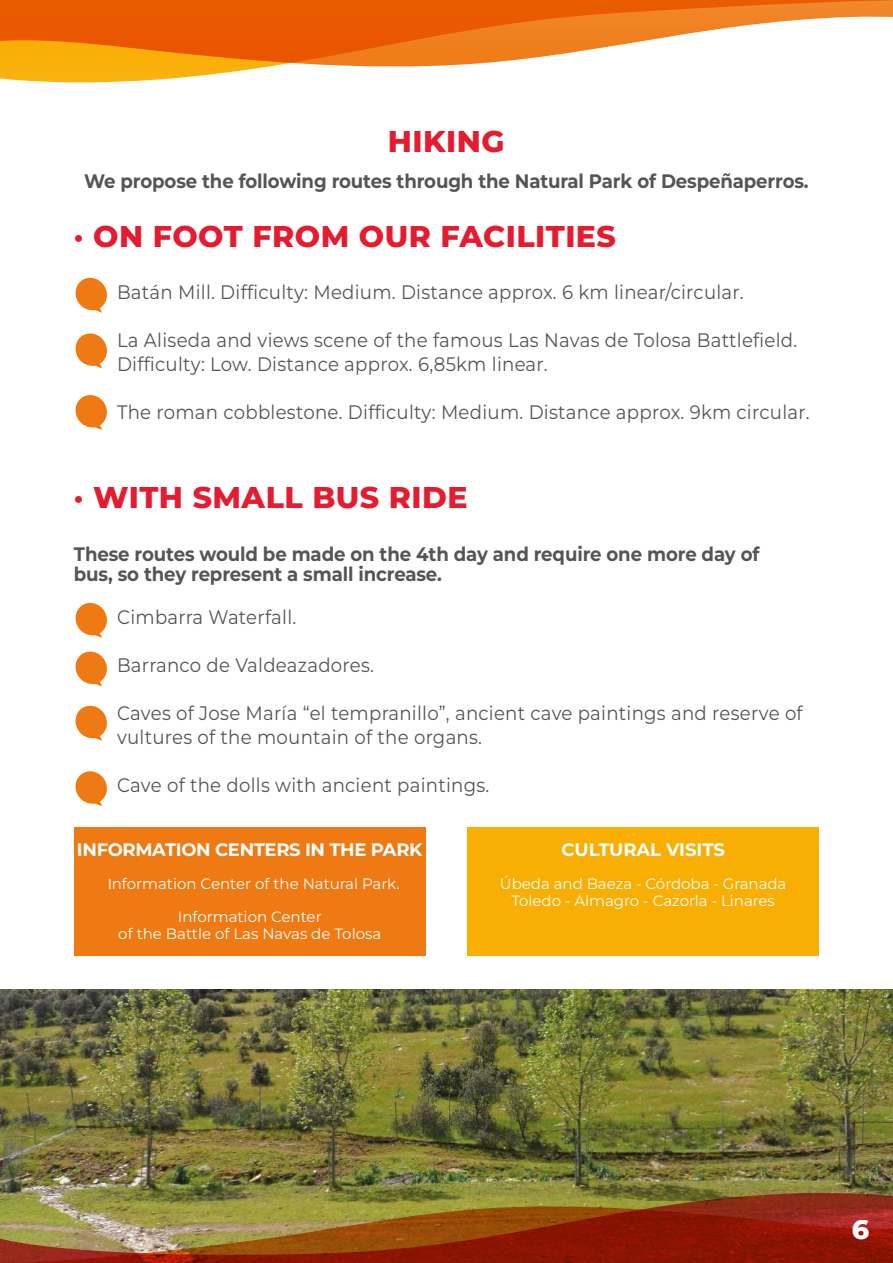
<style>
.page{position:relative;width:893px;height:1263px;background:#fff}
.page>*{position:absolute;margin:0;border:0;box-sizing:border-box;transform-origin:0 0}
.t1{font:800 30px "Montserrat";letter-spacing:.015em;color:#e51c30}
.t2{font:800 27px "Montserrat";color:#fff}
.t3{font:19.5px/24px "Montserrat";letter-spacing:.015em;color:#555554;scale:.93 1}
.t4{font:700 19.5px/19.5px "Montserrat";letter-spacing:-.005em;color:#555554;scale:.93 1}
.t5{font:700 18px "Montserrat";letter-spacing:-.02em;color:#fff}
.t6{font:15px/16.5px "Montserrat";letter-spacing:-.005em;color:#fff;text-align:center}
.s1{font-family:"Myriad Pro"}
</style>
<div class="page">
<img style="left:0;top:990px;width:893px;height:203px">
<svg style="left:75px;top:333px;width:32px;height:35px"></svg>
<svg style="left:75px;top:277px;width:32px;height:36px"></svg>
<svg style="left:75px;top:395px;width:32px;height:35px"></svg>
<svg style="left:75px;top:651px;width:32px;height:35px"></svg>
<svg style="left:75px;top:602px;width:32px;height:36px"></svg>
<svg style="left:75px;top:705px;width:32px;height:36px"></svg>
<svg style="left:75px;top:771px;width:32px;height:35px"></svg>
<img style="left:0;top:1193px;width:893px;height:13px">
<svg style="left:0;top:1206px;width:893px;height:57px;background:#974920"></svg>
<svg style="left:0;top:0;width:893px;height:83px"></svg>
<svg style="left:0;top:14px;width:893px;height:52px"></svg>
<div style="left:74px;top:827px;width:352px;height:129px;background:#ef7912"></div>
<div style="left:467px;top:827px;width:352px;height:129px;background:#f9ae04"></div>
<h1 class="t1" style="left:388px;top:121px;width:118px">HIKING</h1>
<p class="t4" style="left:84px;top:171px;width:780px">We propose the following routes through the Natural Park of Despeñaperros.</p>
<h1 class="t1" style="left:74px;top:217px;width:544px">· ON FOOT FROM OUR FACILITIES</h1>
<p class="t3" style="left:117px;top:280px;width:675px">Batán Mill. Difficulty: Medium. Distance approx. 6 km linear/circular.</p>
<p class="t3" style="left:117px;top:328px;width:733px">La Aliseda and views scene of the famous Las Navas de Tolosa Battlefield.<br>Difficulty: Low. Distance approx. 6,85km linear.</p>
<p class="t3" style="left:117px;top:400px;width:746px">The roman cobblestone. Difficulty: Medium. Distance approx. 9km circular.</p>
<h1 class="t1" style="left:74px;top:478px;width:395px">· WITH SMALL BUS RIDE</h1>
<p class="t4" style="left:74px;top:544px;width:739px">These routes would be made on the 4th day and require one more day of bus, so they represent a small increase.</p>
<p class="t3" style="left:117px;top:605px;width:194px">Cimbarra Waterfall.</p>
<p class="t3" style="left:117px;top:653px;width:278px">Barranco de Valdeazadores.</p>
<p class="t3" style="left:117px;top:701px;width:739px">Caves of Jose María “el tempranillo”, ancient cave paintings and reserve of vultures of the mountain of the organs.</p>
<p class="t3" style="left:117px;top:773px;width:402px">Cave of the dolls with ancient paintings.</p>
<p class="t5" style="left:77px;top:838px;width:347px">INFORMATION CENTERS IN THE PARK</p>
<p class="t6" style="left:108px;top:875px;width:293px"><span class="s1">I</span>nformation Center of the Natural Park.</p>
<p class="t6" style="left:118px;top:908px;width:264px">Information Center<br>of the Battle of Las Navas de Tolosa</p>
<p class="t5" style="left:562px;top:838px;width:165px">CULTURAL VISITS</p>
<p class="t6" style="left:500px;top:875px;width:288px">Úbeda and Baeza - Córdoba - Granada<br>Toledo - Almagro - Cazorla - Linares</p>
<h2 class="t2" style="left:851px;top:1212px;width:19px">6</h2>
</div>
